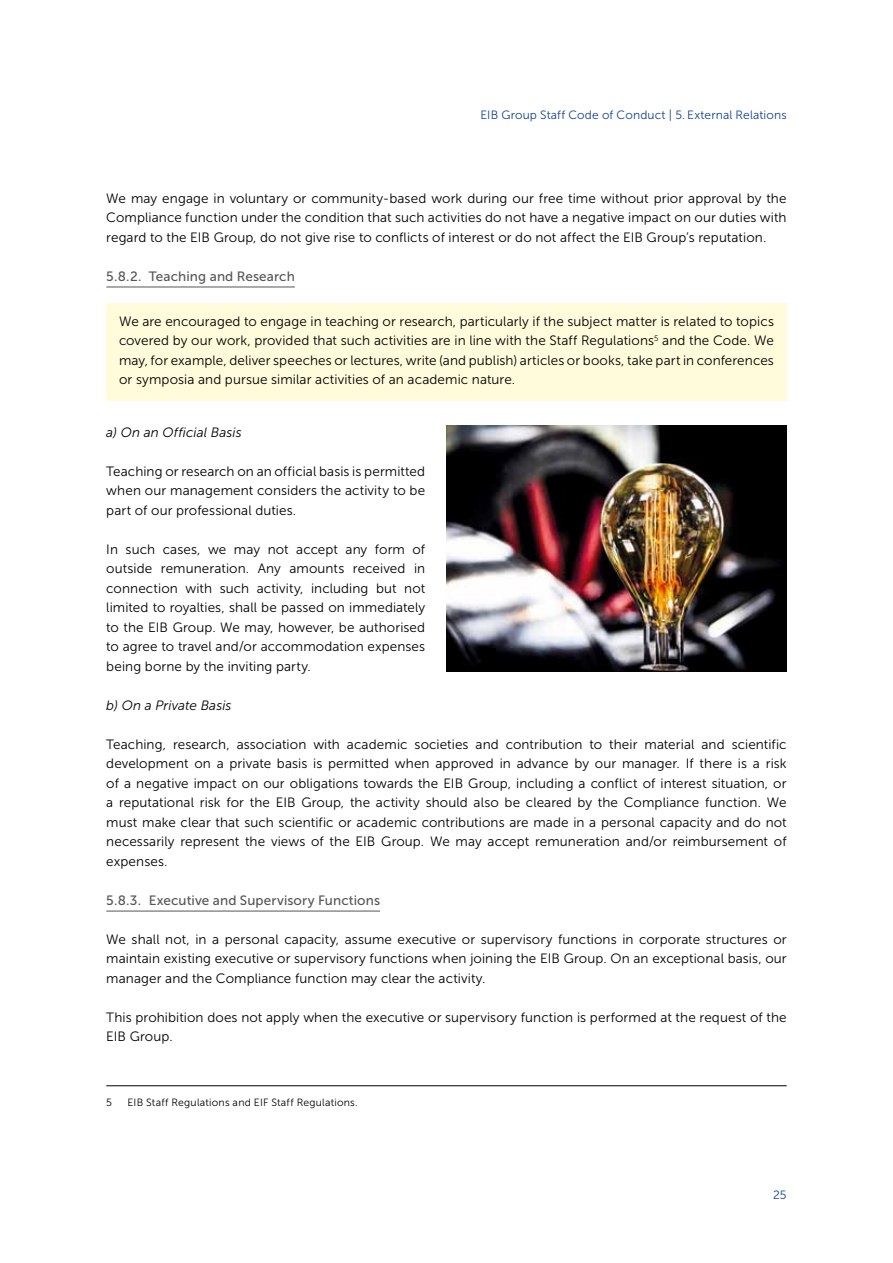
<style>
.page{position:relative;width:893px;height:1263px;background:#fff}
.page>*{position:absolute;margin:0;border:0;box-sizing:border-box;transform-origin:0 0}
.t1{font:13.5px/19.5px "Museo Sans 300";letter-spacing:.01em;color:#000;text-align:justify}
.t2{font:13.5px "Museo Sans 500";letter-spacing:.01em;color:#565656}
.t3{font:italic 13.5px "Museo Sans 300";letter-spacing:.005em;color:#000}
.t4{font:12px "Museo Sans 300";letter-spacing:.015em;color:#134094}
.t5{font:10.5px "Museo Sans 300";letter-spacing:.02em;color:#000}
</style>
<div class="page">
<img style="left:446px;top:425px;width:341px;height:247px">
<hr style="left:106px;top:287px;width:189px;height:1px;background:#565656">
<div style="left:106px;top:303px;width:681px;height:97px;background:#fffbdb"></div>
<hr style="left:106px;top:911px;width:274px;height:1px;background:#565656">
<hr style="left:106px;top:1085px;width:681px;height:1px;background:#000">
<p class="t4" style="left:480px;top:108px;width:308px">EIB Group Staff Code of Conduct | 5. External Relations</p>
<p class="t1" style="left:106px;top:188px;width:682px">We may engage in voluntary or community-based work during our free time without prior approval by the Compliance function under the condition that such activities do not have a negative impact on our duties with regard to the EIB Group, do not give rise to conflicts of interest or do not affect the EIB Group’s reputation.</p>
<p class="t2" style="left:106px;top:269px;width:190px">5.8.2. Teaching and Research</p>
<p class="t1" style="left:119px;top:311px;width:656px">We are encouraged to engage in teaching or research, particularly if the subject matter is related to topics covered by our work, provided that such activities are in line with the Staff Regulations<sup>5</sup> and the Code. We may, for example, deliver speeches or lectures, write (and publish) articles or books, take part in conferences or symposia and pursue similar activities of an academic nature.</p>
<p class="t3" style="left:106px;top:425px;width:137px">a) On an Official Basis</p>
<p class="t1" style="left:106px;top:461px;width:320px">Teaching or research on an official basis is permitted when our management considers the activity to be part of our professional duties.</p>
<p class="t1" style="left:106px;top:539px;width:320px">In such cases, we may not accept any form of outside remuneration. Any amounts received in connection with such activity, including but not limited to royalties, shall be passed on immediately to the EIB Group. We may, however, be authorised to agree to travel and/or accommodation expenses being borne by the inviting party.</p>
<p class="t3" style="left:106px;top:698px;width:127px">b) On a Private Basis</p>
<p class="t1" style="left:106px;top:734px;width:682px">Teaching, research, association with academic societies and contribution to their material and scientific development on a private basis is permitted when approved in advance by our manager. If there is a risk of a negative impact on our obligations towards the EIB Group, including a conflict of interest situation, or a reputational risk for the EIB Group, the activity should also be cleared by the Compliance function. We must make clear that such scientific or academic contributions are made in a personal capacity and do not necessarily represent the views of the EIB Group. We may accept remuneration and/or reimbursement of expenses.</p>
<p class="t2" style="left:106px;top:893px;width:275px">5.8.3. Executive and Supervisory Functions</p>
<p class="t1" style="left:106px;top:929px;width:682px">We shall not, in a personal capacity, assume executive or supervisory functions in corporate structures or maintain existing executive or supervisory functions when joining the EIB Group. On an exceptional basis, our manager and the Compliance function may clear the activity.</p>
<p class="t1" style="left:106px;top:1007px;width:682px">This prohibition does not apply when the executive or supervisory function is performed at the request of the<br>EIB Group.</p>
<p class="t5" style="left:106px;top:1096px;width:7px">5</p>
<p class="t5" style="left:128px;top:1096px;width:232px">EIB Staff Regulations and EIF Staff Regulations.</p>
<p class="t4" style="left:773px;top:1188px;width:15px">25</p>
</div>
